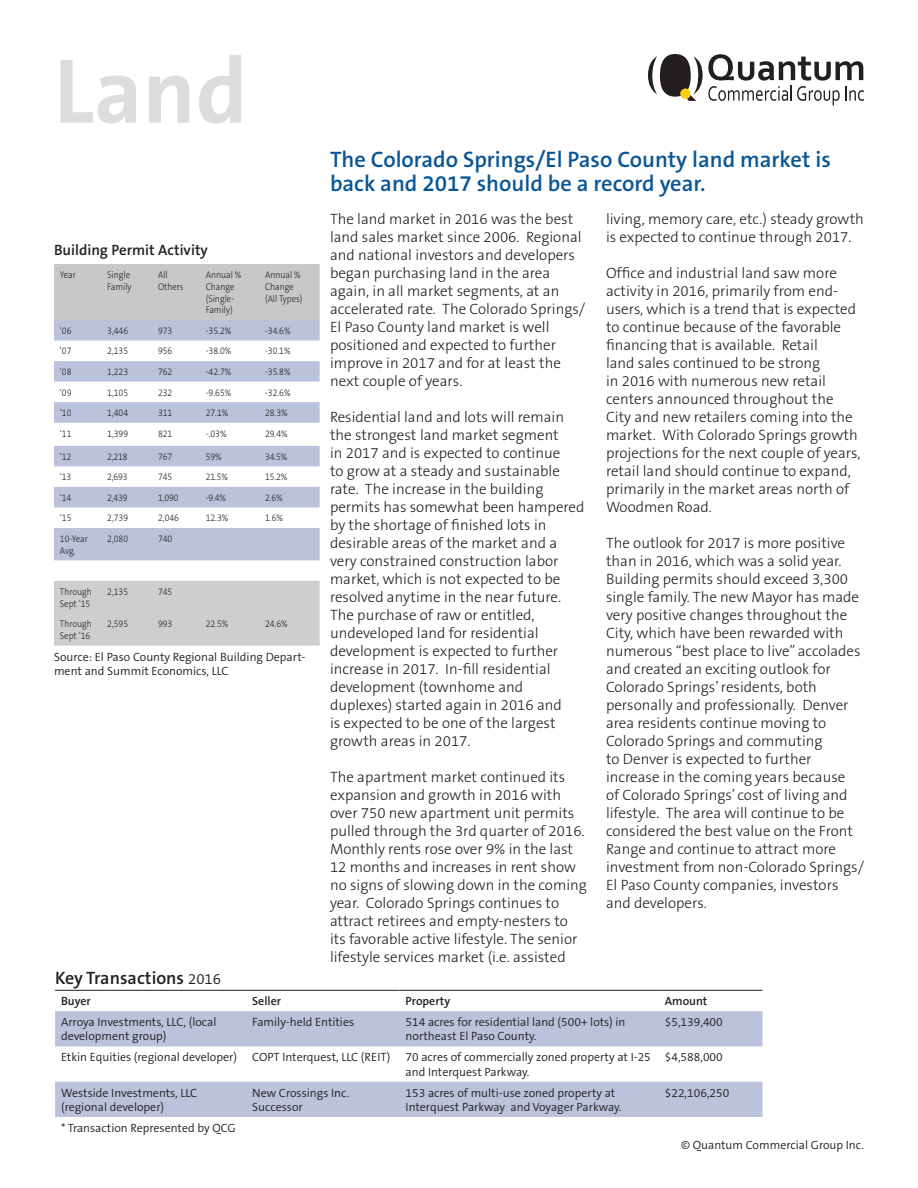
<style>
.page{position:relative;width:918px;height:1188px;background:#fff}
.page>*{position:absolute;margin:0;border:0;box-sizing:border-box;transform-origin:0 0}
.t1{font:700 93px "The Sans B7";color:#dcdddf}
.t2{font:600 22.5px/24px "The Sans B6";color:#095596}
.t3{font:600 18px "The Sans B6";color:#231f20}
.t4{font:300 15px/18px "The Sans B3";color:#231f20}
.t5{font:600 15px "The Sans B6";color:#231f20}
.t6{font:300 12px/14.4px "The Sans B4";color:#231f20}
.t7{font:600 12px "The Sans B6";color:#231f20}
.t8{font:300 9.9px/11.9px "The Sans B3";color:#231f20;scale:.89 1}
.s1{font-family:"The Sans B4";font-weight:300;font-size:15px}
</style>
<div class="page">
<svg style="left:648px;top:54px;width:216px;height:52px"></svg>
<svg style="left:55px;top:1011px;width:707px;height:106px;fill:#bbc2dc"></svg>
<hr style="left:55px;top:990px;width:191px;height:1px;background:#231f20">
<hr style="left:246px;top:990px;width:154px;height:1px;background:#231f20">
<hr style="left:400px;top:990px;width:259px;height:1px;background:#231f20">
<hr style="left:659px;top:990px;width:103px;height:1px;background:#231f20">
<div style="left:54px;top:264px;width:266px;height:56px;background:#c7c8ca"></div>
<svg style="left:54px;top:320px;width:266px;height:240px;fill:#bbc2dc"></svg>
<div style="left:54px;top:581px;width:266px;height:65px;background:#cdced0"></div>
<p class="t1" style="left:54px;top:41px;width:195px">Land</p>
<p class="t5" style="left:54px;top:241px;width:155px">Building Permit Activity</p>
<p class="t8" style="left:60px;top:269px;width:19px">Year</p>
<p class="t8" style="left:107px;top:269px;width:29px">Single<br>Family</p>
<p class="t8" style="left:158px;top:269px;width:12px">All</p>
<p class="t8" style="left:158px;top:281px;width:30px">Others</p>
<p class="t8" style="left:206px;top:269px;width:42px">Annual %<br>Change</p>
<p class="t8" style="left:206px;top:293px;width:33px">(Single-<br>Family)</p>
<p class="t8" style="left:265px;top:269px;width:42px">Annual %<br>Change</p>
<p class="t8" style="left:265px;top:293px;width:43px">(All Types)</p>
<p class="t8" style="left:60px;top:325px;width:15px">‘06</p>
<p class="t8" style="left:107px;top:325px;width:25px">3,446</p>
<p class="t8" style="left:158px;top:325px;width:18px">973</p>
<p class="t8" style="left:206px;top:325px;width:30px">-35.2%</p>
<p class="t8" style="left:265px;top:325px;width:30px">-34.6%</p>
<p class="t8" style="left:60px;top:345px;width:15px">‘07</p>
<p class="t8" style="left:107px;top:345px;width:25px">2,135</p>
<p class="t8" style="left:158px;top:345px;width:18px">956</p>
<p class="t8" style="left:206px;top:345px;width:30px">-38.0%</p>
<p class="t8" style="left:265px;top:345px;width:30px">-30.1%</p>
<p class="t8" style="left:60px;top:366px;width:15px">‘08</p>
<p class="t8" style="left:107px;top:366px;width:25px">1,223</p>
<p class="t8" style="left:158px;top:366px;width:18px">762</p>
<p class="t8" style="left:206px;top:366px;width:30px">-42.7%</p>
<p class="t8" style="left:265px;top:366px;width:30px">-35.8%</p>
<p class="t8" style="left:60px;top:387px;width:15px">‘09</p>
<p class="t8" style="left:107px;top:387px;width:25px">1,105</p>
<p class="t8" style="left:158px;top:387px;width:18px">232</p>
<p class="t8" style="left:206px;top:387px;width:30px">-9.65%</p>
<p class="t8" style="left:265px;top:387px;width:30px">-32.6%</p>
<p class="t8" style="left:60px;top:407px;width:15px">‘10</p>
<p class="t8" style="left:107px;top:407px;width:25px">1,404</p>
<p class="t8" style="left:158px;top:407px;width:18px">311</p>
<p class="t8" style="left:206px;top:407px;width:27px">27.1%</p>
<p class="t8" style="left:265px;top:407px;width:27px">28.3%</p>
<p class="t8" style="left:60px;top:428px;width:15px">‘11</p>
<p class="t8" style="left:107px;top:428px;width:25px">1,399</p>
<p class="t8" style="left:158px;top:428px;width:18px">821</p>
<p class="t8" style="left:206px;top:428px;width:25px">-.03%</p>
<p class="t8" style="left:265px;top:428px;width:27px">29.4%</p>
<p class="t8" style="left:60px;top:451px;width:14px">‘12</p>
<p class="t8" style="left:107px;top:451px;width:25px">2,218</p>
<p class="t8" style="left:158px;top:451px;width:17px">767</p>
<p class="t8" style="left:206px;top:451px;width:19px">59%</p>
<p class="t8" style="left:265px;top:451px;width:26px">34.5%</p>
<p class="t8" style="left:60px;top:471px;width:14px">‘13</p>
<p class="t8" style="left:107px;top:471px;width:25px">2,693</p>
<p class="t8" style="left:158px;top:471px;width:17px">745</p>
<p class="t8" style="left:206px;top:471px;width:26px">21.5%</p>
<p class="t8" style="left:265px;top:471px;width:26px">15.2%</p>
<p class="t8" style="left:60px;top:492px;width:14px">‘14</p>
<p class="t8" style="left:107px;top:492px;width:25px">2,439</p>
<p class="t8" style="left:158px;top:492px;width:25px">1,090</p>
<p class="t8" style="left:206px;top:492px;width:24px">-9.4%</p>
<p class="t8" style="left:265px;top:492px;width:21px">2.6%</p>
<p class="t8" style="left:60px;top:512px;width:15px">‘15</p>
<p class="t8" style="left:107px;top:512px;width:25px">2,739</p>
<p class="t8" style="left:158px;top:512px;width:25px">2,046</p>
<p class="t8" style="left:206px;top:512px;width:27px">12.3%</p>
<p class="t8" style="left:265px;top:512px;width:22px">1.6%</p>
<p class="t8" style="left:60px;top:533px;width:33px">10-Year<br>Avg.</p>
<p class="t8" style="left:107px;top:533px;width:25px">2,080</p>
<p class="t8" style="left:158px;top:533px;width:18px">740</p>
<p class="t8" style="left:60px;top:586px;width:38px">Through<br>Sept ‘15</p>
<p class="t8" style="left:107px;top:586px;width:25px">2,135</p>
<p class="t8" style="left:158px;top:586px;width:18px">745</p>
<p class="t8" style="left:60px;top:618px;width:38px">Through<br>Sept ‘16</p>
<p class="t8" style="left:107px;top:618px;width:25px">2,595</p>
<p class="t8" style="left:158px;top:618px;width:18px">993</p>
<p class="t8" style="left:206px;top:618px;width:27px">22.5%</p>
<p class="t8" style="left:265px;top:618px;width:27px">24.6%</p>
<p class="t6" style="left:54px;top:650px;width:253px">Source: El Paso County Regional Building Depart&shy;ment and Summit Economics, LLC</p>
<p class="t2" style="left:330px;top:148px;width:503px">The Colorado Springs/El Paso County land market is back and 2017 should be a record year.</p>
<p class="t4" style="left:330px;top:210px;width:257px">The land market in 2016 was the best land sales market since 2006. Regional and national investors and developers began purchasing land in the area again, in all market segments, at an accelerated rate. The Colorado Springs/ El Paso County land market is well positioned and expected to further improve in 2017 and for at least the next couple of years.</p>
<p class="t4" style="left:330px;top:408px;width:256px">Residential land and lots will remain the strongest land market segment<br>in 2017 and is expected to continue<br>to grow at a steady and sustainable rate. The increase in the building permits has somewhat been hampered by the shortage of finished lots in desirable areas of the market and a very constrained construction labor market, which is not expected to be resolved anytime in the near future.<br>The purchase of raw or entitled, undeveloped land for residential development is expected to further increase in 2017. In-fill residential development (townhome and duplexes) started again in 2016 and<br>is expected to be one of the largest growth areas in 2017.</p>
<p class="t4" style="left:330px;top:768px;width:258px">The apartment market continued its expansion and growth in 2016 with over 750 new apartment unit permits pulled through the 3rd quarter of 2016.<br>Monthly rents rose over 9% in the last 12 months and increases in rent show no signs of slowing down in the coming year. Colorado Springs continues to attract retirees and empty-nesters to its favorable active lifestyle. The senior lifestyle services market (i.e. assisted</p>
<p class="t4" style="left:606px;top:210px;width:259px">living, memory care, etc.) steady growth is expected to continue through 2017.</p>
<p class="t4" style="left:606px;top:264px;width:256px">Office and industrial land saw more activity in 2016, primarily from end&shy;users, which is a trend that is expected to continue because of the favorable financing that is available. Retail<br>land sales continued to be strong<br>in 2016 with numerous new retail centers announced throughout the City and new retailers coming into the market. With Colorado Springs growth projections for the next couple of years, retail land should continue to expand, primarily in the market areas north of Woodmen Road.</p>
<p class="t4" style="left:606px;top:534px;width:259px">The outlook for 2017 is more positive than in 2016, which was a solid year.<br>Building permits should exceed 3,300 single family. The new Mayor has made very positive changes throughout the City, which have been rewarded with numerous “best place to live” accolades and created an exciting outlook for Colorado Springs’ residents, both personally and professionally. Denver area residents continue moving to Colorado Springs and commuting<br>to Denver is expected to further increase in the coming years because<br>of Colorado Springs’ cost of living and lifestyle. The area will continue to be considered the best value on the Front Range and continue to attract more investment from non-Colorado Springs/ El Paso County companies, investors and developers.</p>
<p class="t3" style="left:55px;top:968px;width:168px">Key Transactions <span class="s1">2016</span></p>
<p class="t7" style="left:61px;top:995px;width:31px">Buyer</p>
<p class="t7" style="left:252px;top:995px;width:30px">Seller</p>
<p class="t7" style="left:406px;top:995px;width:46px">Property</p>
<p class="t7" style="left:665px;top:995px;width:44px">Amount</p>
<p class="t6" style="left:61px;top:1015px;width:157px">Arroya Investments, LLC, (local development group)</p>
<p class="t6" style="left:252px;top:1015px;width:104px">Family-held Entities</p>
<p class="t6" style="left:406px;top:1015px;width:221px">514 acres for residential land (500+ lots) in northeast El Paso County.</p>
<p class="t6" style="left:665px;top:1015px;width:60px">$5,139,400</p>
<p class="t6" style="left:61px;top:1050px;width:178px">Etkin Equities (regional developer)</p>
<p class="t6" style="left:252px;top:1050px;width:140px">COPT Interquest, LLC (REIT)</p>
<p class="t6" style="left:406px;top:1050px;width:247px">70 acres of commercially zoned property at I-25 and Interquest Parkway.</p>
<p class="t6" style="left:665px;top:1050px;width:60px">$4,588,000</p>
<p class="t6" style="left:61px;top:1086px;width:138px">Westside Investments, LLC (regional developer)</p>
<p class="t6" style="left:252px;top:1086px;width:99px">New Crossings Inc.<br>Successor</p>
<p class="t6" style="left:406px;top:1086px;width:217px">153 acres of multi-use zoned property at<br>Interquest Parkway and Voyager Parkway.</p>
<p class="t6" style="left:665px;top:1086px;width:66px">$22,106,250</p>
<p class="t6" style="left:61px;top:1121px;width:176px">* Transaction Represented by QCG</p>
<p class="t6" style="left:681px;top:1138px;width:184px">© Quantum Commercial Group Inc.</p>
</div>
